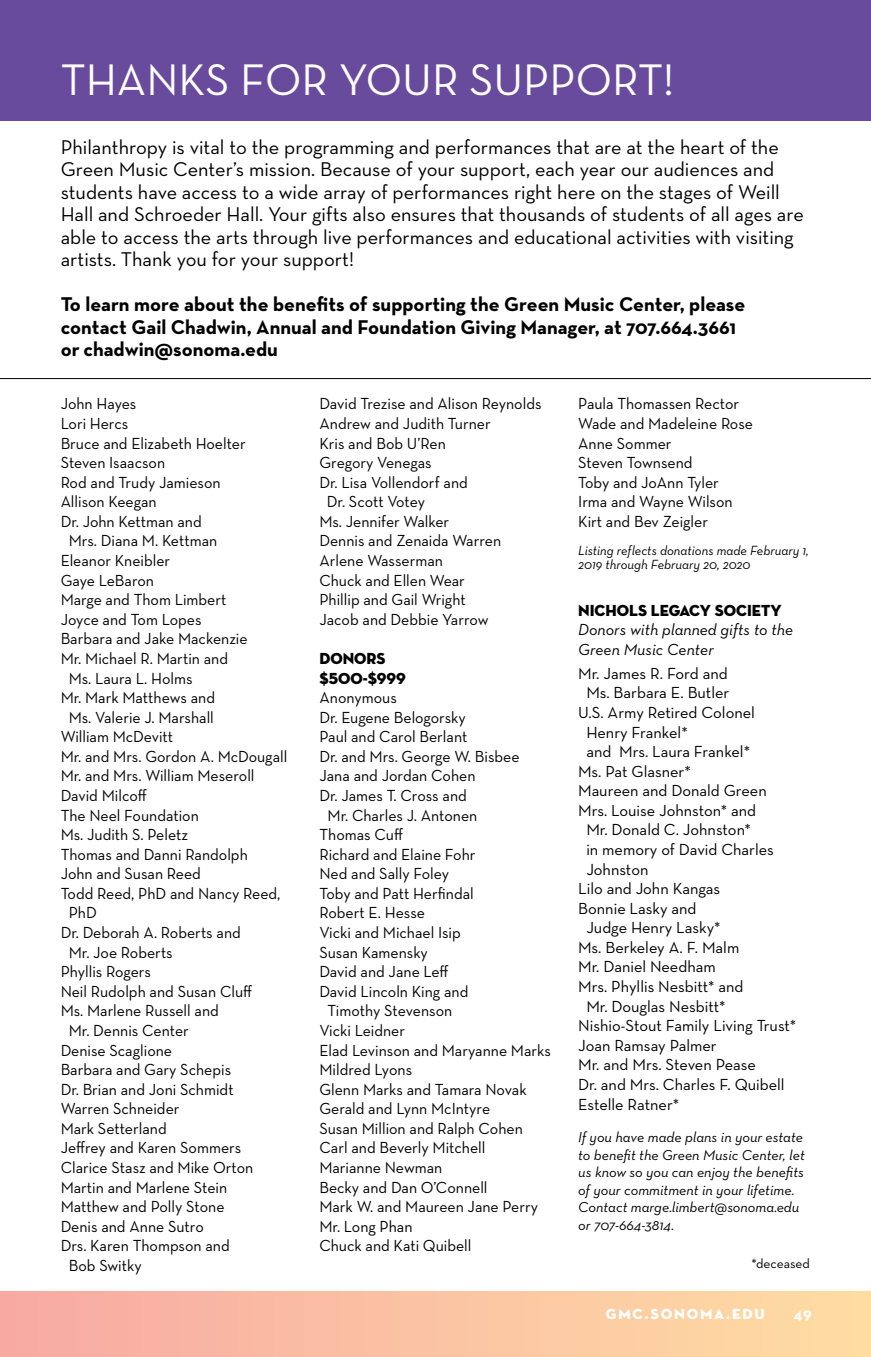
<style>
.page{position:relative;width:871px;height:1357px;background:#fff}
.page>*{position:absolute;margin:0;border:0;box-sizing:border-box;transform-origin:0 0}
.t1{font:45px "Neutra Text";color:#fff}
.t2{font:20.25px/22.5px "Neutra Text";color:#000}
.t3{font:700 20.25px/22.5px "Neutra Text";color:#000}
.t4{font:16.2px/19.6px "Neutra Text";color:#000}
.t5{font:italic 16.2px/19.6px "Neutra Text";color:#000}
.t6{font:16.2px/19.6px "Neutra Disp Titling";color:#000}
.t7{font:700 16.2px "Neutra Text";color:#fff}
.t8{font:14.85px "Neutra Disp Titling";letter-spacing:.12em;color:#fff}
.t9{font:italic 14.62px/17.6px "Neutra Text";color:#000}
.t10{font:italic 13.5px/13.5px "Neutra Text";color:#000}
.t11{font:13.5px "Neutra Text";color:#000}
</style>
<div class="page">
<div style="left:0;top:1291px;width:871px;height:66px;background:linear-gradient(to right,#f7a9a3,#ffdda2)"></div>
<div style="left:0;top:0;width:871px;height:121px;background:#694b9e"></div>
<hr style="left:0;top:378px;width:871px;height:1px;background:#000">
<h1 class="t1" style="left:61px;top:53px;width:615px">THANKS FOR YOUR SUPPORT!</h1>
<p class="t2" style="left:61px;top:135px;width:745px">Philanthropy is vital to the programming and performances that are at the heart of the Green Music Center’s mission. Because of your support, each year our audiences and students have access to a wide array of performances right here on the stages of Weill Hall and Schroeder Hall. Your gifts also ensures that thousands of students of all ages are able to access the arts through live performances and educational activities with visiting artists. Thank you for your support!</p>
<p class="t3" style="left:61px;top:293px;width:686px">To learn more about the benefits of supporting the Green Music Center, please contact Gail Chadwin, Annual and Foundation Giving Manager, at 707.664.3661 or chadwin@sonoma.edu</p>
<p class="t4" style="left:61px;top:394px;width:77px">John Hayes</p>
<p class="t4" style="left:61px;top:413px;width:69px">Lori Hercs</p>
<p class="t4" style="left:61px;top:433px;width:187px">Bruce and Elizabeth Hoelter</p>
<p class="t4" style="left:61px;top:453px;width:106px">Steven Isaacson</p>
<p class="t4" style="left:61px;top:472px;width:162px">Rod and Trudy Jamieson</p>
<p class="t4" style="left:61px;top:492px;width:98px">Allison Keegan</p>
<p class="t4" style="left:61px;top:511px;width:143px">Dr. John Kettman and</p>
<p class="t4" style="left:69px;top:531px;width:150px">Mrs. Diana M. Kettman</p>
<p class="t4" style="left:61px;top:550px;width:111px">Eleanor Kneibler</p>
<p class="t4" style="left:61px;top:570px;width:95px">Gaye LeBaron</p>
<p class="t4" style="left:61px;top:590px;width:167px">Marge and Thom Limbert</p>
<p class="t4" style="left:61px;top:609px;width:142px">Joyce and Tom Lopes</p>
<p class="t4" style="left:61px;top:629px;width:188px">Barbara and Jake Mackenzie</p>
<p class="t4" style="left:61px;top:648px;width:169px">Mr. Michael R. Martin and</p>
<p class="t4" style="left:69px;top:668px;width:125px">Ms. Laura L. Holms</p>
<p class="t4" style="left:61px;top:687px;width:156px">Mr. Mark Matthews and</p>
<p class="t4" style="left:69px;top:707px;width:147px">Ms. Valerie J. Marshall</p>
<p class="t4" style="left:61px;top:727px;width:114px">William McDevitt</p>
<p class="t4" style="left:61px;top:746px;width:228px">Mr. and Mrs. Gordon A. McDougall</p>
<p class="t4" style="left:61px;top:766px;width:195px">Mr. and Mrs. William Meseroll</p>
<p class="t4" style="left:61px;top:785px;width:88px">David Milcoff</p>
<p class="t4" style="left:61px;top:805px;width:140px">The Neel Foundation</p>
<p class="t4" style="left:61px;top:824px;width:129px">Ms. Judith S. Peletz</p>
<p class="t4" style="left:61px;top:844px;width:189px">Thomas and Danni Randolph</p>
<p class="t4" style="left:61px;top:864px;width:142px">John and Susan Reed</p>
<p class="t4" style="left:61px;top:883px;width:221px">Todd Reed, PhD and Nancy Reed,</p>
<p class="t4" style="left:69px;top:903px;width:30px">PhD</p>
<p class="t4" style="left:61px;top:922px;width:182px">Dr. Deborah A. Roberts and</p>
<p class="t4" style="left:69px;top:942px;width:106px">Mr. Joe Roberts</p>
<p class="t4" style="left:61px;top:961px;width:92px">Phyllis Rogers</p>
<p class="t4" style="left:61px;top:981px;width:193px">Neil Rudolph and Susan Cluff</p>
<p class="t4" style="left:61px;top:1001px;width:160px">Ms. Marlene Russell and</p>
<p class="t4" style="left:69px;top:1020px;width:122px">Mr. Dennis Center</p>
<p class="t4" style="left:61px;top:1040px;width:113px">Denise Scaglione</p>
<p class="t4" style="left:61px;top:1059px;width:172px">Barbara and Gary Schepis</p>
<p class="t4" style="left:61px;top:1079px;width:174px">Dr. Brian and Joni Schmidt</p>
<p class="t4" style="left:61px;top:1098px;width:120px">Warren Schneider</p>
<p class="t4" style="left:61px;top:1118px;width:108px">Mark Setterland</p>
<p class="t4" style="left:61px;top:1138px;width:182px">Jeffrey and Karen Sommers</p>
<p class="t4" style="left:61px;top:1157px;width:194px">Clarice Stasz and Mike Orton</p>
<p class="t4" style="left:61px;top:1177px;width:168px">Martin and Marlene Stein</p>
<p class="t4" style="left:61px;top:1196px;width:165px">Matthew and Polly Stone</p>
<p class="t4" style="left:61px;top:1216px;width:145px">Denis and Anne Sutro</p>
<p class="t4" style="left:61px;top:1236px;width:171px">Drs. Karen Thompson and</p>
<p class="t4" style="left:69px;top:1255px;width:74px">Bob Switky</p>
<p class="t4" style="left:578px;top:394px;width:176px">Paula Thomassen Rector<br>Wade and Madeleine Rose<br>Anne Sommer<br>Steven Townsend<br>Toby and JoAnn Tyler<br>Irma and Wayne Wilson<br>Kirt and Bev Zeigler</p>
<p class="t10" style="left:578px;top:544px;width:232px">Listing reflects donations made February 1,<br>2019 through February 20, 2020</p>
<p class="t6" style="left:578px;top:600px;width:205px">NICHOLS LEGACY SOCIETY</p>
<p class="t5" style="left:578px;top:619px;width:217px">Donors with planned gifts to the<br>Green Music Center</p>
<p class="t4" style="left:578px;top:663px;width:151px">Mr. James R. Ford and</p>
<p class="t4" style="left:586px;top:683px;width:145px">Ms. Barbara E. Butler</p>
<p class="t4" style="left:578px;top:702px;width:178px">U.S. Army Retired Colonel</p>
<p class="t4" style="left:586px;top:722px;width:103px">Henry Frankel*</p>
<p class="t4" style="left:586px;top:741px;width:165px">and Mrs. Laura Frankel*</p>
<p class="t4" style="left:578px;top:761px;width:114px">Ms. Pat Glasner*</p>
<p class="t4" style="left:578px;top:781px;width:190px">Maureen and Donald Green</p>
<p class="t4" style="left:578px;top:800px;width:179px">Mrs. Louise Johnston* and</p>
<p class="t4" style="left:586px;top:820px;width:166px">Mr. Donald C. Johnston*</p>
<p class="t4" style="left:586px;top:839px;width:189px">in memory of David Charles</p>
<p class="t4" style="left:586px;top:859px;width:64px">Johnston</p>
<p class="t4" style="left:578px;top:878px;width:144px">Lilo and John Kangas</p>
<p class="t4" style="left:578px;top:898px;width:120px">Bonnie Lasky and</p>
<p class="t4" style="left:586px;top:918px;width:136px">Judge Henry Lasky*</p>
<p class="t4" style="left:578px;top:937px;width:163px">Ms. Berkeley A. F. Malm</p>
<p class="t4" style="left:578px;top:957px;width:139px">Mr. Daniel Needham</p>
<p class="t4" style="left:578px;top:976px;width:167px">Mrs. Phyllis Nesbitt* and</p>
<p class="t4" style="left:586px;top:996px;width:141px">Mr. Douglas Nesbitt*</p>
<p class="t4" style="left:578px;top:1015px;width:219px">Nishio-Stout Family Living Trust*</p>
<p class="t4" style="left:578px;top:1035px;width:140px">Joan Ramsay Palmer</p>
<p class="t4" style="left:578px;top:1055px;width:179px">Mr. and Mrs. Steven Pease</p>
<p class="t4" style="left:578px;top:1074px;width:208px">Dr. and Mrs. Charles F. Quibell</p>
<p class="t4" style="left:578px;top:1094px;width:103px">Estelle Ratner*</p>
<p class="t9" style="left:578px;top:1128px;width:228px">If you have made plans in your estate to benefit the Green Music Center, let us know so you can enjoy the benefits of your commitment in your lifetime.<br>Contact marge.limbert@sonoma.edu or 707-664-3814.</p>
<p class="t11" style="left:751px;top:1255px;width:60px">*deceased</p>
<p class="t4" style="left:319px;top:394px;width:224px">David Trezise and Alison Reynolds</p>
<p class="t4" style="left:319px;top:413px;width:173px">Andrew and Judith Turner</p>
<p class="t4" style="left:319px;top:433px;width:128px">Kris and Bob U’Ren</p>
<p class="t4" style="left:319px;top:453px;width:114px">Gregory Venegas</p>
<p class="t4" style="left:319px;top:472px;width:150px">Dr. Lisa Vollendorf and</p>
<p class="t4" style="left:327px;top:492px;width:100px">Dr. Scott Votey</p>
<p class="t4" style="left:319px;top:511px;width:131px">Ms. Jennifer Walker</p>
<p class="t4" style="left:319px;top:531px;width:183px">Dennis and Zenaida Warren</p>
<p class="t4" style="left:319px;top:550px;width:125px">Arlene Wasserman</p>
<p class="t4" style="left:319px;top:570px;width:147px">Chuck and Ellen Wear</p>
<p class="t4" style="left:319px;top:590px;width:148px">Phillip and Gail Wright</p>
<p class="t4" style="left:319px;top:609px;width:171px">Jacob and Debbie Yarrow</p>
<p class="t6" style="left:319px;top:649px;width:88px">DONORS $500-$999</p>
<p class="t4" style="left:319px;top:687px;width:79px">Anonymous</p>
<p class="t4" style="left:319px;top:707px;width:148px">Dr. Eugene Belogorsky</p>
<p class="t4" style="left:319px;top:727px;width:149px">Paul and Carol Berlant</p>
<p class="t4" style="left:319px;top:746px;width:202px">Dr. and Mrs. George W. Bisbee</p>
<p class="t4" style="left:319px;top:766px;width:158px">Jana and Jordan Cohen</p>
<p class="t4" style="left:319px;top:785px;width:149px">Dr. James T. Cross and</p>
<p class="t4" style="left:327px;top:805px;width:151px">Mr. Charles J. Antonen</p>
<p class="t4" style="left:319px;top:824px;width:85px">Thomas Cuff</p>
<p class="t4" style="left:319px;top:844px;width:158px">Richard and Elaine Fohr</p>
<p class="t4" style="left:319px;top:864px;width:131px">Ned and Sally Foley</p>
<p class="t4" style="left:319px;top:883px;width:156px">Toby and Patt Herfindal</p>
<p class="t4" style="left:319px;top:903px;width:107px">Robert E. Hesse</p>
<p class="t4" style="left:319px;top:922px;width:143px">Vicki and Michael Isip</p>
<p class="t4" style="left:319px;top:942px;width:110px">Susan Kamensky</p>
<p class="t4" style="left:319px;top:961px;width:131px">David and Jane Leff</p>
<p class="t4" style="left:319px;top:981px;width:150px">David Lincoln King and</p>
<p class="t4" style="left:327px;top:1001px;width:126px">Timothy Stevenson</p>
<p class="t4" style="left:319px;top:1020px;width:87px">Vicki Leidner</p>
<p class="t4" style="left:319px;top:1040px;width:233px">Elad Levinson and Maryanne Marks</p>
<p class="t4" style="left:319px;top:1059px;width:94px">Mildred Lyons</p>
<p class="t4" style="left:319px;top:1079px;width:209px">Glenn Marks and Tamara Novak</p>
<p class="t4" style="left:319px;top:1098px;width:172px">Gerald and Lynn McIntyre</p>
<p class="t4" style="left:319px;top:1118px;width:205px">Susan Million and Ralph Cohen</p>
<p class="t4" style="left:319px;top:1138px;width:167px">Carl and Beverly Mitchell</p>
<p class="t4" style="left:319px;top:1157px;width:125px">Marianne Newman</p>
<p class="t4" style="left:319px;top:1177px;width:170px">Becky and Dan O’Connell</p>
<p class="t4" style="left:319px;top:1196px;width:220px">Mark W. and Maureen Jane Perry</p>
<p class="t4" style="left:319px;top:1216px;width:95px">Mr. Long Phan</p>
<p class="t4" style="left:319px;top:1236px;width:153px">Chuck and Kati Quibell</p>
<p class="t8" style="left:606px;top:1304px;width:160px">GMC.SONOMA.EDU</p>
<p class="t7" style="left:793px;top:1303px;width:20px">49</p>
</div>
